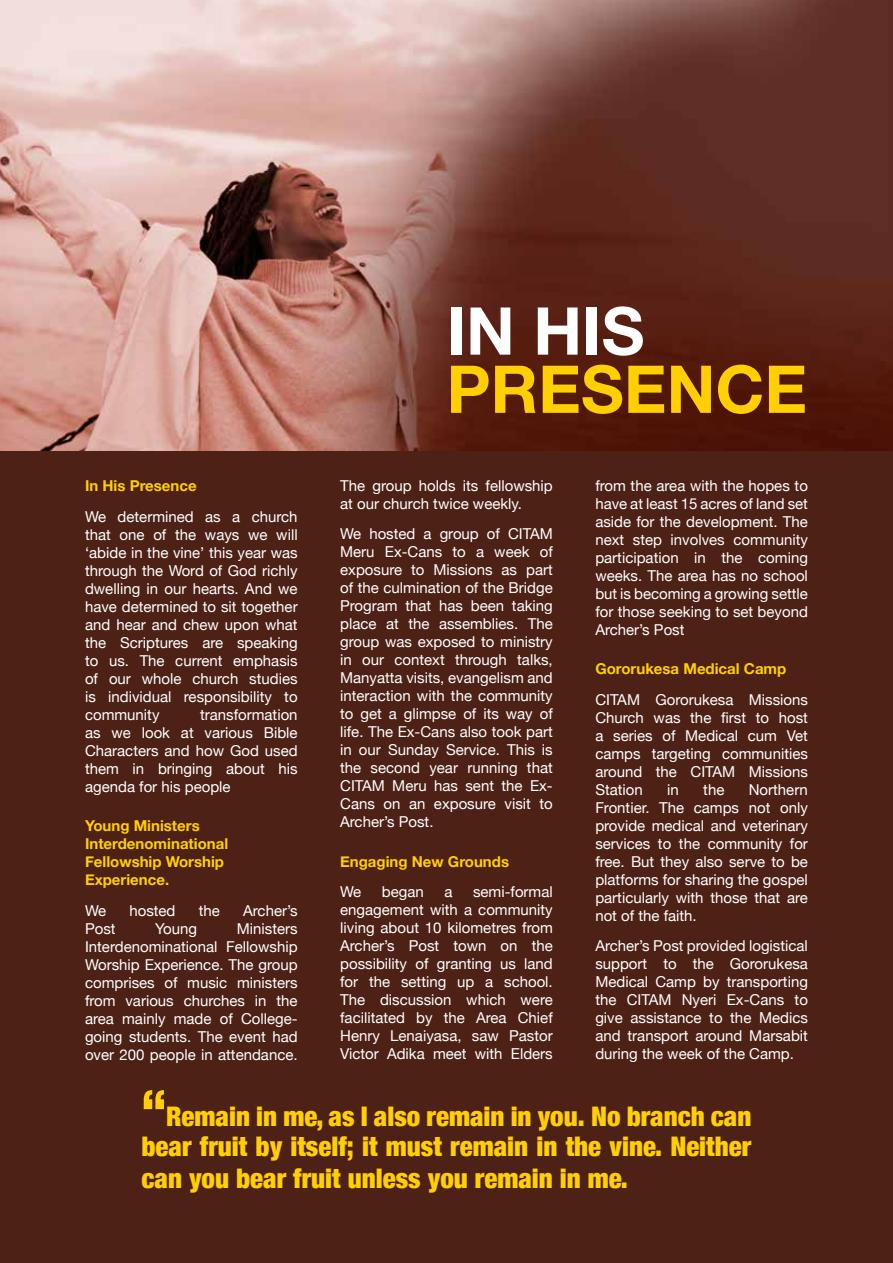
<style>
.page{position:relative;width:893px;height:1263px;background:#4d2116}
.page>*{position:absolute;margin:0;border:0;box-sizing:border-box;transform-origin:0 0}
.t1{font:700 66px "Helvetica Neue";color:#ffcf00}
.t2{font:700 66px "Helvetica Neue";color:#fff}
.t3{font:900 condensed 27px/29.4px "Helvetica Neue";color:#ffcf00}
.t4{font:15px/18px "Helvetica Neue";color:#fff;text-align:justify}
.t5{font:700 15px/18px "Helvetica Neue";color:#ffcf00}
.s1{font-size:51px}
</style>
<div class="page">
<img style="left:0;top:0;width:893px;height:451px">
<p class="t5" style="left:85px;top:477px;width:113px">In His Presence</p>
<p class="t4" style="left:85px;top:508px;width:214px">We determined as a church that one of the ways we will ‘abide in the vine’ this year was through the Word of God richly dwelling in our hearts. And we have determined to sit together and hear and chew upon what the Scriptures are speaking to us. The current emphasis of our whole church studies is individual responsibility to community</p>
<p class="t4" style="left:85px;top:706px;width:214px;text-indent:115px">transformation as we look at various Bible Characters and how God used them in bringing about his agenda for his people</p>
<p class="t5" style="left:85px;top:817px;width:145px">Young Ministers<br>Interdenominational<br>Fellowship Worship<br>Experience.</p>
<p class="t4" style="left:85px;top:902px;width:23px">We</p>
<p class="t4" style="left:129px;top:902px;width:48px">hosted</p>
<p class="t4" style="left:199px;top:902px;width:23px">the</p>
<p class="t4" style="left:243px;top:902px;width:56px">Archer’s</p>
<p class="t4" style="left:85px;top:920px;width:32px">Post</p>
<p class="t4" style="left:155px;top:920px;width:43px">Young</p>
<p class="t4" style="left:85px;top:920px;width:214px;text-indent:152px">Ministers Interdenominational Fellowship Worship Experience. The group comprises of music ministers from various churches in the area mainly made of College&shy;going students. The event had over 200 people in attendance.</p>
<h1 class="t2" style="left:446px;top:279px;width:199px">IN HIS</h1>
<h1 class="t1" style="left:446px;top:338px;width:362px">PRESENCE</h1>
<p class="t4" style="left:340px;top:477px;width:214px">The group holds its fellowship at our church twice weekly.</p>
<p class="t4" style="left:340px;top:526px;width:214px">We hosted a group of CITAM Meru Ex-Cans to a week of exposure to Missions as part of the culmination of the Bridge Program that has been taking place at the assemblies. The group was exposed to ministry in our context through talks, Manyatta visits, evangelism and interaction with the community to get a glimpse of its way of life. The Ex-Cans also took part in our Sunday Service. This is the second year running that CITAM Meru has sent the Ex-Cans on an exposure visit to Archer’s Post.</p>
<p class="t5" style="left:340px;top:853px;width:170px">Engaging New Grounds</p>
<p class="t4" style="left:340px;top:884px;width:23px">We</p>
<p class="t4" style="left:382px;top:884px;width:43px">began</p>
<p class="t4" style="left:444px;top:884px;width:10px">a</p>
<p class="t4" style="left:340px;top:884px;width:214px;text-indent:133px">semi-formal engagement with a community living about 10 kilometres from Archer’s Post town on the possibility of granting us land for the setting up a school.<br>The discussion which were facilitated by the Area Chief Henry Lenaiyasa, saw Pastor Victor Adika meet with Elders</p>
<p class="t4" style="left:595px;top:477px;width:214px">from the area with the hopes to have at least 15 acres of land set aside for the development. The next step involves community participation in the coming weeks. The area has no school but is becoming a growing settle for those seeking to set beyond Archer’s Post</p>
<p class="t5" style="left:595px;top:660px;width:193px">Gororukesa Medical Camp</p>
<p class="t4" style="left:595px;top:691px;width:214px">CITAM Gororukesa Missions Church was the first to host a series of Medical cum Vet camps targeting communities around the CITAM Missions Station</p>
<p class="t4" style="left:595px;top:781px;width:214px;text-indent:153px">Northern Frontier. The camps not only provide medical and veterinary services to the community for free. But they also serve to be platforms for sharing the gospel particularly with those that are not of the faith.</p>
<p class="t4" style="left:595px;top:938px;width:214px">Archer’s Post provided logistical support to the Gororukesa Medical Camp by transporting the CITAM Nyeri Ex-Cans to give assistance to the Medics and transport around Marsabit during the week of the Camp.</p>
<p class="t4" style="left:667px;top:781px;width:13px">in</p>
<p class="t4" style="left:703px;top:781px;width:23px">the</p>
<h2 class="t3" style="left:142px;top:1101px;width:611px"><span class="s1">“</span>Remain in me, as I also remain in you. No branch can bear fruit by itself; it must remain in the vine. Neither</h2>
<h2 class="t3" style="left:142px;top:1162px;width:488px">can you bear fruit unless you remain in me.</h2>
</div>
